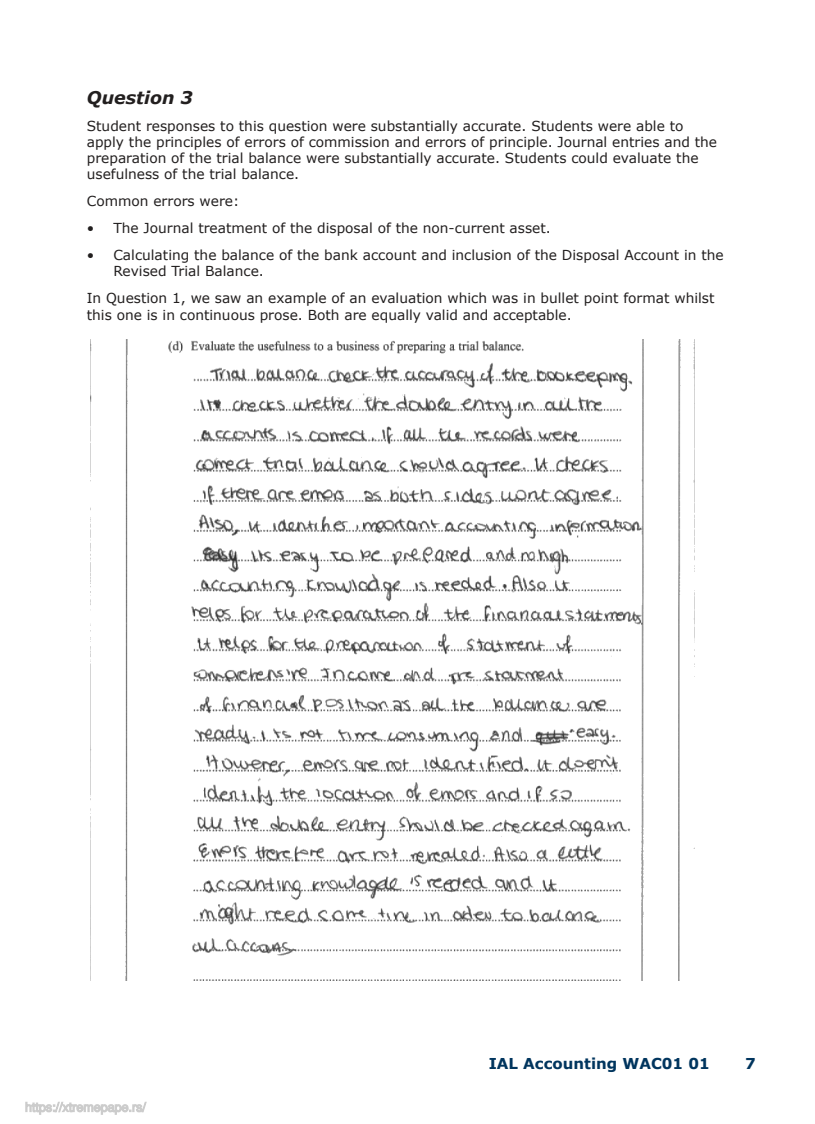
<style>
.page{position:relative;width:815px;height:1124px;background:#fff}
.page>*{position:absolute;margin:0;border:0;box-sizing:border-box;transform-origin:0 0}
.t1{font:italic 700 17.5px "Verdana";color:#221f1f}
.t2{font:700 15px "Verdana";color:#00355e}
.t3{font:13.75px/16.2px "Verdana";color:#221f1f}
</style>
<div class="page">
<img style="left:90px;top:339px;width:605px;height:641px">
<svg style="left:25px;top:1101px;width:122px;height:14px"></svg>
<p class="t1" style="left:87px;top:90px;width:108px">Question 3</p>
<p class="t3" style="left:87px;top:117px;width:632px">Student responses to this question were substantially accurate. Students were able to apply the principles of errors of commission and errors of principle. Journal entries and the preparation of the trial balance were substantially accurate. Students could evaluate the usefulness of the trial balance.</p>
<p class="t3" style="left:87px;top:193px;width:154px">Common errors were:</p>
<p class="t3" style="left:87px;top:221px;width:466px">• The Journal treatment of the disposal of the non-current asset.</p>
<p class="t3" style="left:113px;top:248px;width:612px;text-indent:-27px">• Calculating the balance of the bank account and inclusion of the Disposal Account in the<br>Revised Trial Balance.</p>
<p class="t3" style="left:87px;top:290px;width:629px">In Question 1, we saw an example of an evaluation which was in bullet point format whilst this one is in continuous prose. Both are equally valid and acceptable.</p>
<p class="t2" style="left:489px;top:1057px;width:222px">IAL Accounting WAC01 01</p>
<p class="t2" style="left:745px;top:1057px;width:12px">7</p>
</div>
